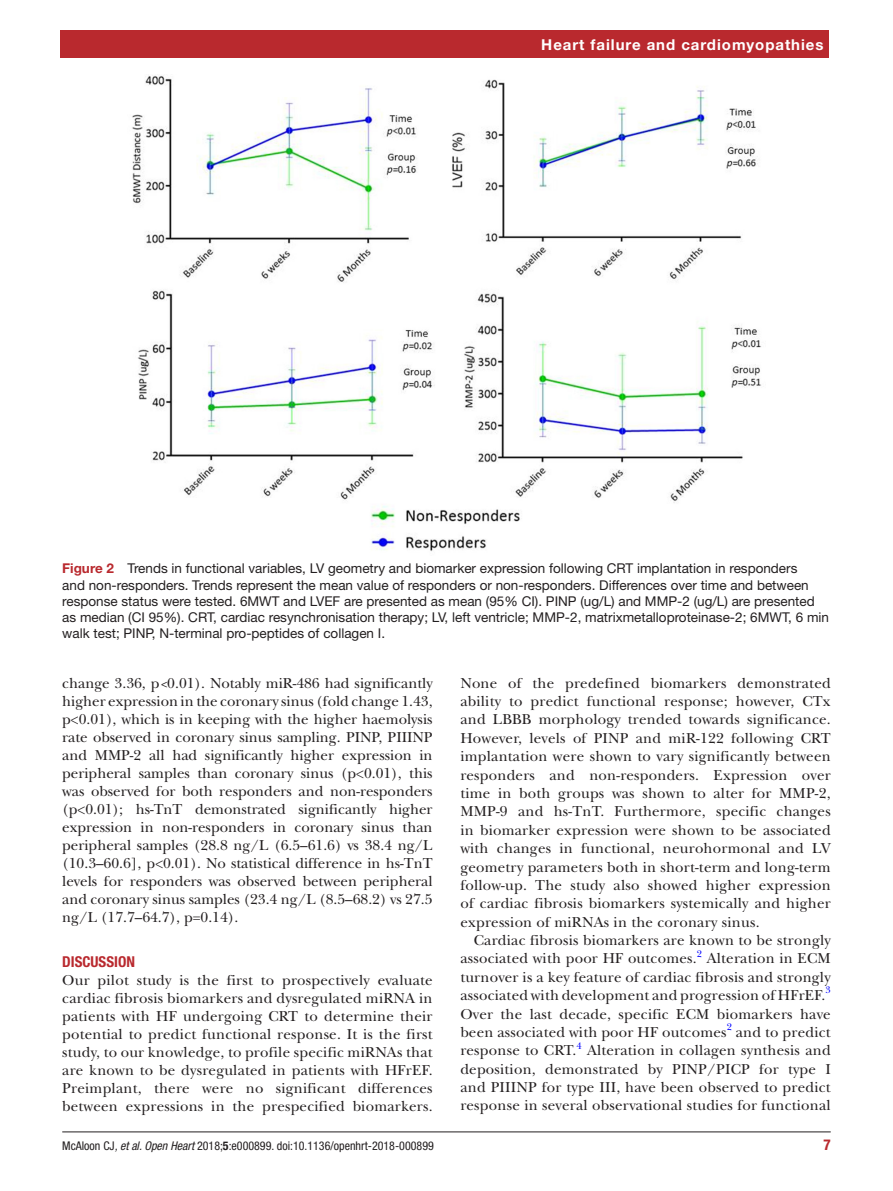
<style>
.page{position:relative;width:893px;height:1191px;background:#fff}
.page>*{position:absolute;margin:0;border:0;box-sizing:border-box;transform-origin:0 0}
.t1{font:15px/18px "New Baskerville";letter-spacing:.015em;color:#231f20;text-align:justify}
.t2{font:700 15px "Helvetica Neue LT Std";letter-spacing:.065em;color:#fff}
.t3{font:700 condensed 15px "Helvetica Neue LT Std";color:#b9292e}
.t4{font:13.5px/16.2px "Helvetica Neue LT Std";color:#231f20}
.t5{font:condensed 12px "Helvetica Neue LT Std";color:#231f20}
.t6{font:9.9px "New Baskerville";color:#00f}
.s1{font-weight:700;color:#b9292e}
.s2{font-style:italic}
.s3{font-weight:700}
</style>
<div class="page">
<hr style="left:62px;top:1131px;width:769px;height:1px;background:#231f20">
<div style="left:61px;top:31px;width:768px;height:27px;background:#b9292e"></div>
<img style="left:132px;top:75px;width:630px;height:477px">
<p class="t2" style="left:541px;top:35px;width:284px">Heart failure and cardiomyopathies</p>
<p class="t4" style="left:62px;top:560px;width:768px"><span class="s1">Figure 2</span> Trends in functional variables, LV geometry and biomarker expression following CRT implantation in responders<br>and non-responders. Trends represent the mean value of responders or non-responders. Differences over time and between response status were tested. 6MWT and LVEF are presented as mean (95% CI). PINP (ug/L) and MMP-2 (ug/L) are presented as median (CI 95%). CRT, cardiac resynchronisation therapy; LV, left ventricle; MMP-2, matrixmetalloproteinase-2; 6MWT, 6 min walk test; PINP, N-terminal pro-peptides of collagen I.</p>
<p class="t1" style="left:62px;top:674px;width:372px">change 3.36, p<span class="s2">&lt;</span>0.01). Notably miR-486 had significantly higher expression in the coronary sinus (fold change 1.43, p&lt;0.01), which is in keeping with the higher haemolysis rate observed in coronary sinus sampling. PINP, PIIINP and MMP-2 all had significantly higher expression in peripheral samples than coronary sinus (p&lt;0.01), this was observed for both responders and non-responders (p&lt;0.01); hs-TnT demonstrated significantly higher expression in non-responders in coronary sinus than peripheral samples (28.8 ng/L (6.5–61.6) vs 38.4 ng/L (10.3–60.6], p&lt;0.01). No statistical difference in hs-TnT levels for responders was observed between peripheral and coronary sinus samples (23.4 ng/L (8.5–68.2) vs 27.5 ng/L (17.7–64.7), p=0.14).</p>
<p class="t3" style="left:62px;top:952px;width:74px">DISCUSSION</p>
<p class="t1" style="left:62px;top:971px;width:372px">Our pilot study is the first to prospectively evaluate cardiac fibrosis biomarkers and dysregulated miRNA in patients with HF undergoing CRT to determine their potential to predict functional response. It is the first study, to our knowledge, to profile specific miRNAs that are known to be dysregulated in patients with HFrEF.<br>Preimplant, there were no significant differences between expressions in the prespecified biomarkers.</p>
<p class="t1" style="left:460px;top:673px;width:372px;line-height:18.5px">None of the predefined biomarkers demonstrated ability to predict functional response; however, CTx and LBBB morphology trended towards significance.<br>However, levels of PINP and miR-122 following CRT implantation were shown to vary significantly between responders and non-responders. Expression over time in both groups was shown to alter for MMP-2, MMP-9 and hs-TnT. Furthermore, specific changes in biomarker expression were shown to be associated with changes in functional, neurohormonal and LV geometry parameters both in short-term and long-term follow-up. The study also showed higher expression of cardiac fibrosis biomarkers systemically and higher expression of miRNAs in the coronary sinus.</p>
<p class="t1" style="left:460px;top:931px;width:372px;text-indent:14px">Cardiac fibrosis biomarkers are known to be strongly associated with poor HF outcomes.</p>
<p class="t6" style="left:697px;top:947px;width:7px">2</p>
<p class="t1" style="left:460px;top:949px;width:372px;text-indent:246px">Alteration in ECM turnover is a key feature of cardiac fibrosis and strongly associated with development and progression of HFrEF.</p>
<p class="t6" style="left:825px;top:984px;width:7px">3</p>
<p class="t1" style="left:460px;top:1004px;width:372px">Over the last decade, specific ECM biomarkers have been associated with poor HF outcomes</p>
<p class="t6" style="left:727px;top:1021px;width:7px">2</p>
<p class="t1" style="left:736px;top:1023px;width:96px">and to predict</p>
<p class="t6" style="left:577px;top:1039px;width:7px">4</p>
<p class="t1" style="left:460px;top:1041px;width:372px;text-indent:127px">Alteration in collagen synthesis and deposition, demonstrated by PINP/PICP for type I and PIIINP for type III, have been observed to predict response in several observational studies for functional</p>
<p class="t1" style="left:460px;top:1041px;width:117px">response to CRT.</p>
<p class="t5" style="left:62px;top:1139px;width:373px">McAloon CJ<span class="s2">, et al. Open Heart</span> 2018;<span class="s3">5</span>:e000899. doi:10.1136/openhrt-2018-000899</p>
<p class="t3" style="left:823px;top:1135px;width:9px">7</p>
</div>
